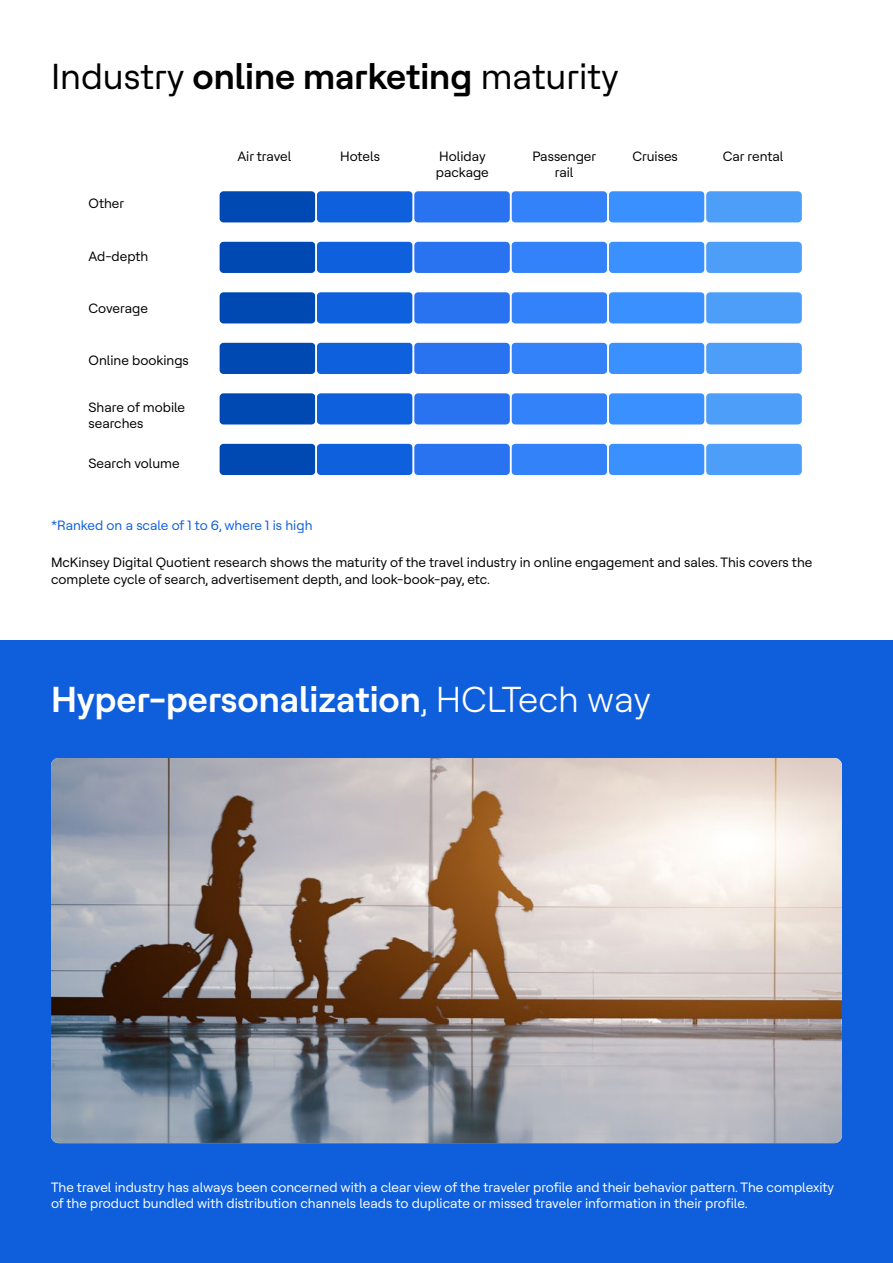
<style>
.page{position:relative;width:893px;height:1263px;background:#fff}
.page>*{position:absolute;margin:0;border:0;box-sizing:border-box;transform-origin:0 0}
.t1{font:600 36px "HCL Tech Roobert";color:#fff}
.t2{font:36px "HCL Tech Roobert";color:#000}
.t3{font:13.5px/16.2px "HCL Tech Roobert";color:#000}
.t4{font:13.5px/16.5px "HCL Tech Roobert";color:#fff}
.t5{font:13.5px "HCL Tech Roobert";color:#0f5fdc}
.s1{font-weight:600}
.s2{font-weight:300}
</style>
<div class="page">
<div style="left:0;top:641px;width:893px;height:622px;background:#0f5fdc"></div>
<img style="left:51px;top:758px;width:791px;height:385px">
<div style="left:220px;top:191px;width:95px;height:31px;background:#0049b3;border-radius:4px"></div>
<div style="left:317px;top:191px;width:96px;height:31px;background:#0f60dc;border-radius:4px"></div>
<div style="left:414px;top:191px;width:96px;height:31px;background:#2973f0;border-radius:4px"></div>
<div style="left:511px;top:191px;width:96px;height:31px;background:#3382fa;border-radius:4px"></div>
<div style="left:609px;top:191px;width:95px;height:31px;background:#3b90ff;border-radius:4px"></div>
<div style="left:706px;top:191px;width:96px;height:31px;background:#4c9ef9;border-radius:4px"></div>
<div style="left:220px;top:242px;width:95px;height:31px;background:#0049b3;border-radius:4px"></div>
<div style="left:317px;top:242px;width:96px;height:31px;background:#0f60dc;border-radius:4px"></div>
<div style="left:414px;top:242px;width:96px;height:31px;background:#2973f0;border-radius:4px"></div>
<div style="left:511px;top:242px;width:96px;height:31px;background:#3382fa;border-radius:4px"></div>
<div style="left:609px;top:242px;width:95px;height:31px;background:#3b90ff;border-radius:4px"></div>
<div style="left:706px;top:242px;width:96px;height:31px;background:#4c9ef9;border-radius:4px"></div>
<div style="left:220px;top:292px;width:95px;height:31px;background:#0049b3;border-radius:4px"></div>
<div style="left:317px;top:292px;width:96px;height:31px;background:#0f60dc;border-radius:4px"></div>
<div style="left:414px;top:292px;width:96px;height:31px;background:#2973f0;border-radius:4px"></div>
<div style="left:511px;top:292px;width:96px;height:31px;background:#3382fa;border-radius:4px"></div>
<div style="left:609px;top:292px;width:95px;height:31px;background:#3b90ff;border-radius:4px"></div>
<div style="left:706px;top:292px;width:96px;height:31px;background:#4c9ef9;border-radius:4px"></div>
<div style="left:220px;top:343px;width:95px;height:31px;background:#0049b3;border-radius:4px"></div>
<div style="left:317px;top:343px;width:96px;height:31px;background:#0f60dc;border-radius:4px"></div>
<div style="left:414px;top:343px;width:96px;height:31px;background:#2973f0;border-radius:4px"></div>
<div style="left:511px;top:343px;width:96px;height:31px;background:#3382fa;border-radius:4px"></div>
<div style="left:609px;top:343px;width:95px;height:31px;background:#3b90ff;border-radius:4px"></div>
<div style="left:706px;top:343px;width:96px;height:31px;background:#4c9ef9;border-radius:4px"></div>
<div style="left:220px;top:393px;width:95px;height:31px;background:#0049b3;border-radius:4px"></div>
<div style="left:317px;top:393px;width:96px;height:31px;background:#0f60dc;border-radius:4px"></div>
<div style="left:414px;top:393px;width:96px;height:31px;background:#2973f0;border-radius:4px"></div>
<div style="left:511px;top:393px;width:96px;height:31px;background:#3382fa;border-radius:4px"></div>
<div style="left:609px;top:393px;width:95px;height:31px;background:#3b90ff;border-radius:4px"></div>
<div style="left:706px;top:393px;width:96px;height:31px;background:#4c9ef9;border-radius:4px"></div>
<div style="left:220px;top:444px;width:95px;height:31px;background:#0049b3;border-radius:4px"></div>
<div style="left:317px;top:444px;width:96px;height:31px;background:#0f60dc;border-radius:4px"></div>
<div style="left:414px;top:444px;width:96px;height:31px;background:#2973f0;border-radius:4px"></div>
<div style="left:511px;top:444px;width:96px;height:31px;background:#3382fa;border-radius:4px"></div>
<div style="left:609px;top:444px;width:95px;height:31px;background:#3b90ff;border-radius:4px"></div>
<div style="left:706px;top:444px;width:96px;height:31px;background:#4c9ef9;border-radius:4px"></div>
<h1 class="t2" style="left:51px;top:51px;width:569px">Industry <span class="s1">online marketing</span> maturity</h1>
<p class="t3" style="left:89px;top:195px;width:37px">Other</p>
<p class="t3" style="left:89px;top:248px;width:61px">Ad-depth</p>
<p class="t3" style="left:89px;top:299px;width:61px">Coverage</p>
<p class="t3" style="left:89px;top:351px;width:102px">Online bookings</p>
<p class="t3" style="left:89px;top:398px;width:98px">Share of mobile searches</p>
<p class="t3" style="left:89px;top:455px;width:93px">Search volume</p>
<p class="t3" style="left:237px;top:147px;width:56px">Air travel</p>
<p class="t3" style="left:340px;top:147px;width:41px">Hotels</p>
<p class="t3" style="left:439px;top:147px;width:48px">Holiday</p>
<p class="t3" style="left:632px;top:147px;width:47px">Cruises</p>
<p class="t3" style="left:723px;top:147px;width:62px">Car rental</p>
<p class="t3" style="left:436px;top:164px;width:55px">package</p>
<p class="t3" style="left:532px;top:147px;width:65px;text-align:center">Passenger rail</p>
<p class="t5" style="left:51px;top:516px;width:263px">*Ranked on a scale of 1 to 6, where 1 is high</p>
<p class="t3" style="left:51px;top:553px;width:763px">McKinsey Digital Quotient research shows the maturity of the travel industry in online engagement and sales. This covers the complete cycle of search, advertisement depth, and look-book-pay, etc.</p>
<h1 class="t1" style="left:51px;top:673px;width:602px">Hyper-personalization<span class="s2">, HCLTech way</span></h1>
<p class="t4" style="left:51px;top:1178px;width:785px">The travel industry has always been concerned with a clear view of the traveler profile and their behavior pattern. The complexity of the product bundled with distribution channels leads to duplicate or missed traveler information in their profile.</p>
</div>
